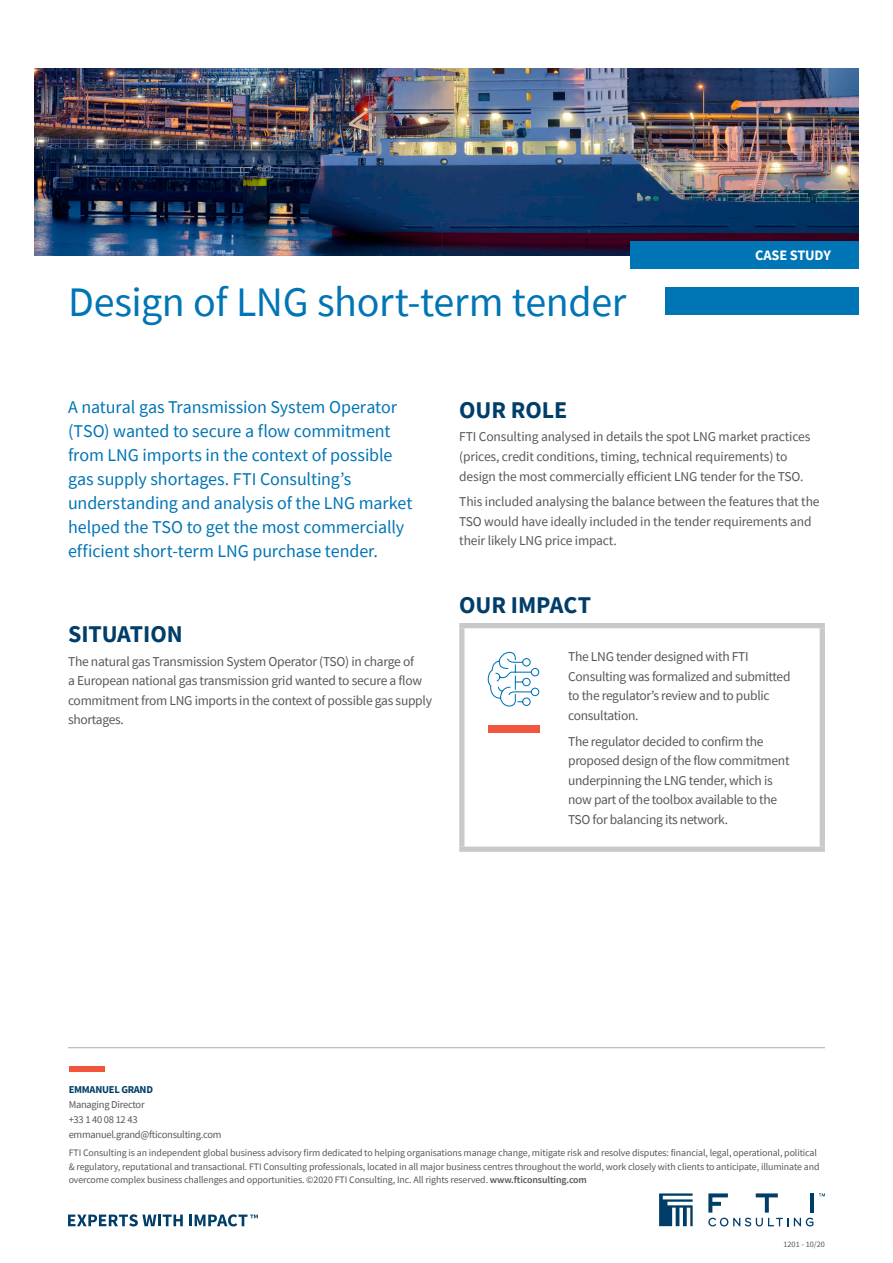
<style>
.page{position:relative;width:893px;height:1263px;background:#fff}
.page>*{position:absolute;margin:0;border:0;box-sizing:border-box;transform-origin:0 0}
.Headline{font:42px "Source Sans Pro";letter-spacing:-.01em;color:#0075b6}
.Heading{font:700 24px "Source Sans Pro";letter-spacing:-.005em;color:#003e69}
.Intro{font:18px/24px "Source Sans Pro";letter-spacing:-.005em;color:#0075b6}
.Label{font:700 14.4px "Source Sans Pro";letter-spacing:-.01em;color:#fff}
.Body_Copy{font:13.5px/19.5px "Source Sans Pro";letter-spacing:-.02em;color:#57585a}
.t1{font:10.5px/15px "Source Sans Pro";letter-spacing:-.025em;color:#57585a}
.t2{font:700 10.5px "Source Sans Pro";letter-spacing:-.025em;color:#003e69}
.t3{font:9.9px/13.5px "Source Sans Pro";letter-spacing:-.01em;color:#57585a}
.Job_Reference___on_l{font:8.25px "Source Sans Pro";color:#57585a}
.s1{font-weight:600}
</style>
<div class="page">
<svg style="left:68px;top:1214px;width:115px;height:12px"></svg>
<svg style="left:189px;top:1214px;width:69px;height:12px"></svg>
<svg style="left:659px;top:1193px;width:34px;height:33px"></svg>
<svg style="left:708px;top:1218px;width:105px;height:8px"></svg>
<svg style="left:819px;top:1193px;width:6px;height:3px"></svg>
<svg style="left:756px;top:1193px;width:22px;height:19px"></svg>
<hr style="left:810px;top:1193px;width:4px;height:19px;background:#003e69">
<svg style="left:708px;top:1193px;width:20px;height:19px"></svg>
<hr style="left:68px;top:1047px;width:757px;height:1px;background:#a8abac">
<div style="left:69px;top:1067px;width:36px;height:5px;background:#f0553e"></div>
<img style="left:34px;top:68px;width:825px;height:187px">
<div style="left:459px;top:623px;width:366px;height:5px;background:#c7c9ca"></div>
<div style="left:459px;top:628px;width:5px;height:218px;background:#c7c9ca"></div>
<div style="left:820px;top:628px;width:5px;height:218px;background:#c7c9ca"></div>
<div style="left:459px;top:846px;width:366px;height:6px;background:#c7c9ca"></div>
<div style="left:488px;top:725px;width:51px;height:7px;background:#f0553e"></div>
<svg style="left:487px;top:652px;width:53px;height:55px"></svg>
<div style="left:630px;top:241px;width:229px;height:28px;background:#0075b6"></div>
<div style="left:666px;top:287px;width:193px;height:27px;background:#0075b6"></div>
<p class="Headline" style="left:68px;top:276px;width:560px">Design of LNG short-term tender</p>
<p class="Label" style="left:755px;top:245px;width:77px">CASE STUDY</p>
<p class="Intro" style="left:68px;top:395px;width:346px">A natural gas Transmission System Operator (TSO) wanted to secure a flow commitment from LNG imports in the context of possible gas supply shortages. FTI Consulting’s understanding and analysis of the LNG market helped the TSO to get the most commercially efficient short-term LNG purchase tender.</p>
<p class="Heading" style="left:68px;top:618px;width:116px">SITUATION</p>
<p class="Body_Copy" style="left:68px;top:651px;width:365px">The natural gas Transmission System Operator (TSO) in charge of<br>a European national gas transmission grid wanted to secure a flow commitment from LNG imports in the context of possible gas supply shortages.</p>
<p class="Heading" style="left:459px;top:393px;width:109px">OUR ROLE</p>
<p class="Body_Copy" style="left:459px;top:427px;width:353px">FTI Consulting analysed in details the spot LNG market practices (prices, credit conditions, timing, technical requirements) to design the most commercially efficient LNG tender for the TSO.</p>
<p class="Body_Copy" style="left:459px;top:492px;width:362px">This included analysing the balance between the features that the<br>TSO would have ideally included in the tender requirements and their likely LNG price impact.</p>
<p class="Heading" style="left:459px;top:588px;width:133px">OUR IMPACT</p>
<p class="Body_Copy" style="left:568px;top:647px;width:224px">The LNG tender designed with FTI<br>Consulting was formalized and submitted to the regulator’s review and to public consultation.</p>
<p class="Body_Copy" style="left:568px;top:731px;width:223px">The regulator decided to confirm the proposed design of the flow commitment underpinning the LNG tender, which is now part of the toolbox available to the TSO for balancing its network.</p>
<p class="t2" style="left:69px;top:1082px;width:86px">EMMANUEL GRAND</p>
<p class="t1" style="left:69px;top:1096px;width:154px">Managing Director<br>+33 1 40 08 12 43 emmanuel.grand@fticonsulting.com</p>
<p class="t3" style="left:69px;top:1146px;width:752px">FTI Consulting is an independent global business advisory firm dedicated to helping organisations manage change, mitigate risk and resolve disputes: financial, legal, operational, political &amp; regulatory, reputational and transactional. FTI Consulting professionals, located in all major business centres throughout the world, work closely with clients to anticipate, illuminate and overcome complex business challenges and opportunities. ©2020 FTI Consulting, Inc. All rights reserved. <span class="s1">www.fticonsulting.com</span></p>
<p class="Job_Reference___on_l" style="left:783px;top:1239px;width:43px">1201 - 10/20</p>
</div>
